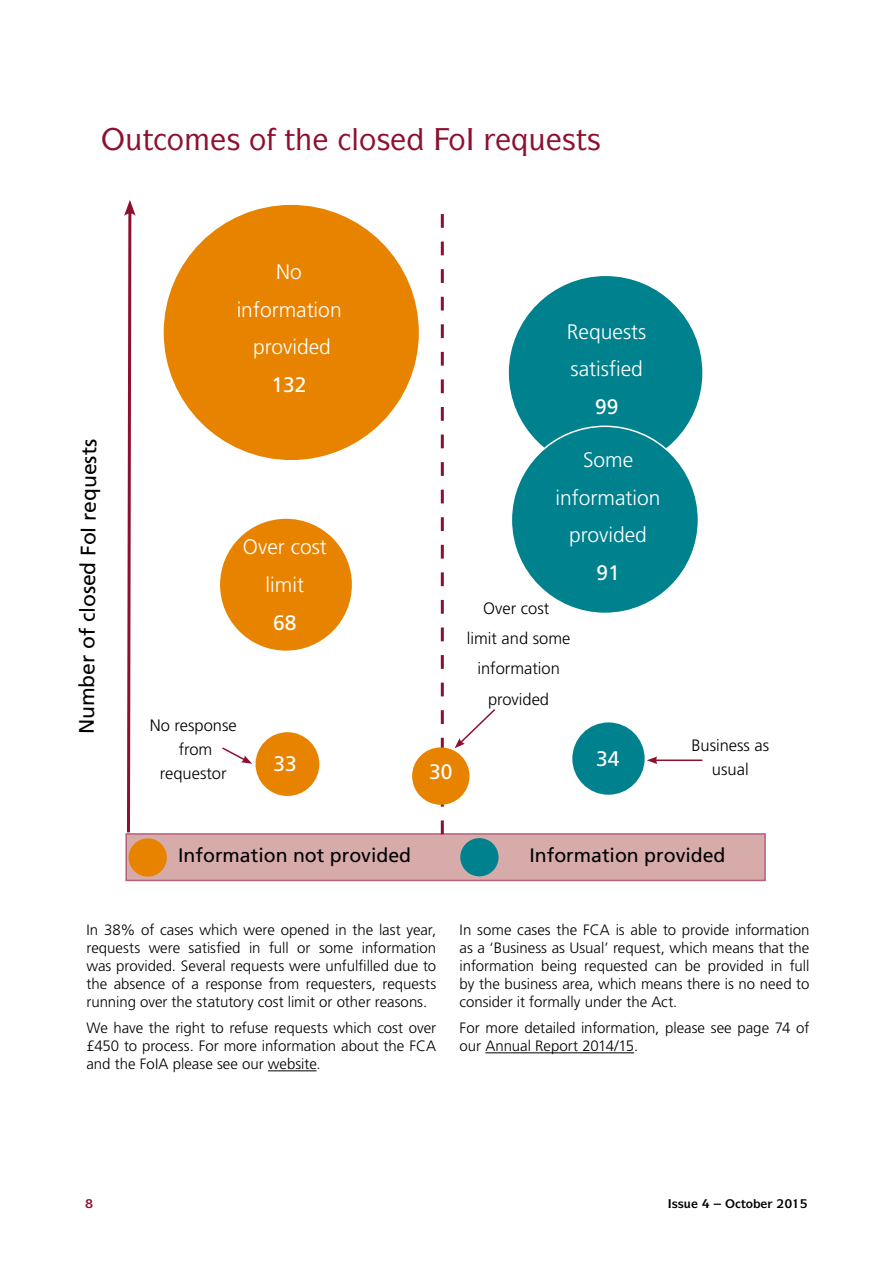
<style>
.page{position:relative;width:893px;height:1263px;background:#fff}
.page>*{position:absolute;margin:0;border:0;box-sizing:border-box;transform-origin:0 0}
.t1{font:500 30px "ITC Symbol Std";color:#8d102f}
.t2{font:300 21px/37.8px "Frutiger LT Std";color:#fff;text-align:center}
.t3{font:21px "Frutiger LT Std";color:#000}
.t4{font:21px "Frutiger LT Std";color:#fff}
.t5{font:19.5px "Frutiger LT Std";color:#000}
.t6{font:300 16.5px/24.3px "Frutiger LT Std";color:#000;text-align:center}
.t7{font:300 15px/18px "Frutiger LT Std";color:#000;text-align:justify}
.t8{font:700 12px "ITC Symbol Std";color:#000}
</style>
<div class="page">
<div style="left:125px;top:833px;width:641px;height:48px;background:#d6abaa;border:2px solid #b46176"></div>
<hr style="left:268px;top:1070px;width:49px;height:1px;background:#000">
<hr style="left:485px;top:1052px;width:149px;height:1px;background:#000">
<div style="left:509px;top:276px;width:193px;height:193px;background:#00818e;border-radius:50%"></div>
<div style="left:511px;top:426px;width:187px;height:187px;background:#00818e;border-radius:50%"></div>
<div style="left:164px;top:205px;width:255px;height:255px;background:#e88300;border-radius:50%"></div>
<div style="left:220px;top:519px;width:132px;height:132px;background:#e88300;border-radius:50%"></div>
<div style="left:572px;top:722px;width:73px;height:73px;background:#00818e;border-radius:50%"></div>
<hr style="left:655px;top:759px;width:47px;height:2px;background:#8d102f">
<svg style="left:647px;top:756px;width:10px;height:8px"></svg>
<div style="left:256px;top:732px;width:63px;height:64px;background:#e88300;border-radius:50%"></div>
<svg style="left:222px;top:747px;width:30px;height:17px"></svg>
<svg style="left:124px;top:200px;width:12px;height:635px"></svg>
<div style="left:129px;top:838px;width:38px;height:39px;background:#e88300;border-radius:50%"></div>
<div style="left:460px;top:838px;width:38px;height:38px;background:#00818e;border-radius:50%"></div>
<svg style="left:441px;top:214px;width:3px;height:620px"></svg>
<div style="left:412px;top:747px;width:57px;height:58px;background:#e88300;border-radius:50%"></div>
<svg style="left:455px;top:709px;width:40px;height:39px"></svg>
<h1 class="t1" style="left:125px;top:120px;width:60px">◆▼ □</h1>
<h1 class="t1" style="left:226px;top:120px;width:70px">▲ □ ▼</h1>
<h1 class="t1" style="left:351px;top:120px;width:40px">●□▲</h1>
<h1 class="t1" style="left:449px;top:120px;width:154px">□ ❑◆ ▲▼▲</h1>
<h2 class="t3" style="left:73px;top:734px;width:297px;rotate:-89deg">Number of closed FoI requests</h2>
<h2 class="t2" style="left:237px;top:253px;width:106px">No information provided</h2>
<h2 class="t4" style="left:272px;top:372px;width:37px">132</h2>
<h2 class="t2" style="left:243px;top:529px;width:85px">Over cost limit</h2>
<h2 class="t4" style="left:273px;top:610px;width:25px">68</h2>
<h2 class="t2" style="left:567px;top:313px;width:81px;text-align:left">Requests satisfied</h2>
<h2 class="t4" style="left:595px;top:394px;width:25px">99</h2>
<h2 class="t2" style="left:556px;top:441px;width:106px">Some information provided</h2>
<h2 class="t4" style="left:596px;top:560px;width:25px">91</h2>
<p class="t6" style="left:467px;top:593px;width:105px;line-height:30.3px">Over cost<br>limit and some information provided</p>
<p class="t6" style="left:150px;top:713px;width:88px">No response from requestor</p>
<h2 class="t4" style="left:273px;top:751px;width:25px">33</h2>
<h2 class="t4" style="left:596px;top:747px;width:25px">34</h2>
<h2 class="t4" style="left:429px;top:759px;width:25px">30</h2>
<p class="t6" style="left:691px;top:733px;width:79px">Business as usual</p>
<h3 class="t5" style="left:178px;top:843px;width:234px">Information not provided</h3>
<h3 class="t5" style="left:529px;top:843px;width:198px">Information provided</h3>
<p class="t7" style="left:86px;top:921px;width:351px">In 38% of cases which were opened in the last year, requests were satisfied in full or some information was provided. Several requests were unfulfilled due to the absence of a response from requesters, requests running over the statutory cost limit or other reasons.</p>
<p class="t7" style="left:86px;top:1019px;width:351px">We have the right to refuse requests which cost over £450 to process. For more information about the FCA and the FoIA please see our website.</p>
<p class="t7" style="left:460px;top:921px;width:351px">In some cases the FCA is able to provide information as a ‘Business as Usual’ request, which means that the information being requested can be provided in full by the business area, which means there is no need to consider it formally under the Act.</p>
<p class="t7" style="left:460px;top:1019px;width:351px">For more detailed information, please see page 74 of our Annual Report 2014/15.</p>
<p class="t8" style="left:672px;top:1196px;width:39px">▲▲◆ ✔</p>
</div>
